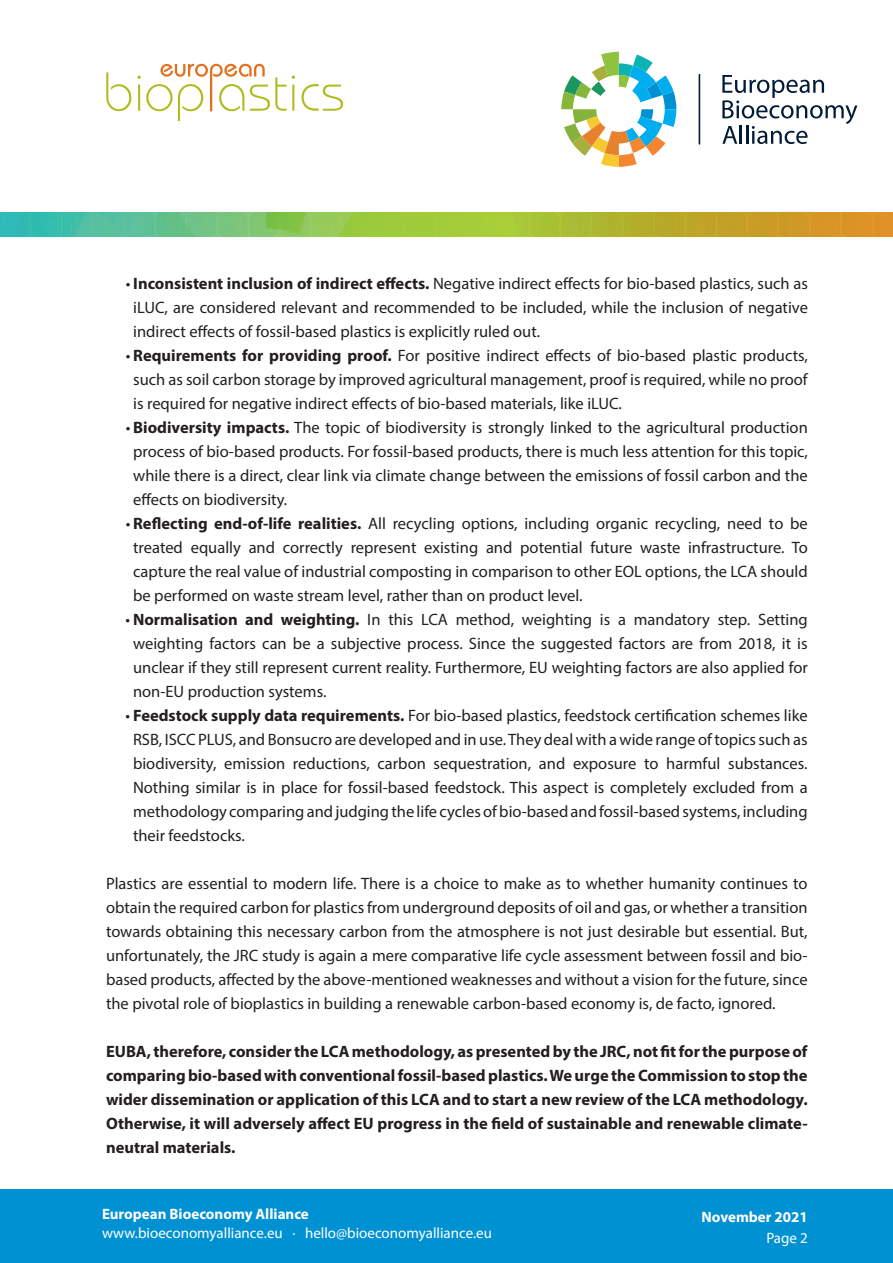
<style>
.page{position:relative;width:893px;height:1263px;background:#fff}
.page>*{position:absolute;margin:0;border:0;box-sizing:border-box;transform-origin:0 0}
.t1{font:16.5px/24px "Myriad Pro";color:#231f20;text-align:justify}
.t2{font:700 16.5px/24px "Myriad Pro";color:#231f20;text-align:justify}
.t3{font:15px "Myriad Pro";color:#fff}
.t4{font:700 15px "Myriad Pro";color:#fff}
.s1{font-weight:700}
</style>
<div class="page">
<div style="left:0;top:1189px;width:893px;height:74px;background:#0091d3"></div>
<hr style="left:699px;top:74px;width:1px;height:71px;background:#001b38">
<svg style="left:722px;top:75px;width:135px;height:69px"></svg>
<svg style="left:561px;top:52px;width:115px;height:115px"></svg>
<img style="left:0;top:213px;width:893px;height:23px">
<svg style="left:106px;top:64px;width:237px;height:57px"></svg>
<p class="t1" style="left:133px;top:271px;width:676px;text-indent:-7px">• <span class="s1">Inconsistent inclusion of indirect effects.</span> Negative indirect effects for bio-based plastics, such as iLUC, are considered relevant and recommended to be included, while the inclusion of negative indirect effects of fossil-based plastics is explicitly ruled out.</p>
<p class="t1" style="left:133px;top:343px;width:676px;text-indent:-7px">• <span class="s1">Requirements for providing proof.</span> For positive indirect effects of bio-based plastic products, such as soil carbon storage by improved agricultural management, proof is required, while no proof is required for negative indirect effects of bio-based materials, like iLUC.</p>
<p class="t1" style="left:133px;top:415px;width:676px;text-indent:-7px">• <span class="s1">Biodiversity impacts.</span> The topic of biodiversity is strongly linked to the agricultural production process of bio-based products. For fossil-based products, there is much less attention for this topic, while there is a direct, clear link via climate change between the emissions of fossil carbon and the effects on biodiversity.</p>
<p class="t1" style="left:133px;top:511px;width:676px;text-indent:-7px">• <span class="s1">Reflecting end-of-life realities.</span> All recycling options, including organic recycling, need to be treated equally and correctly represent existing and potential future waste infrastructure. To capture the real value of industrial composting in comparison to other EOL options, the LCA should be performed on waste stream level, rather than on product level.</p>
<p class="t1" style="left:133px;top:607px;width:676px;text-indent:-7px">• <span class="s1">Normalisation and weighting.</span> In this LCA method, weighting is a mandatory step. Setting weighting factors can be a subjective process. Since the suggested factors are from 2018, it is unclear if they still represent current reality. Furthermore, EU weighting factors are also applied for non-EU production systems.</p>
<p class="t1" style="left:133px;top:703px;width:676px;text-indent:-7px">• <span class="s1">Feedstock supply data requirements.</span> For bio-based plastics, feedstock certification schemes like RSB, ISCC PLUS, and Bonsucro are developed and in use. They deal with a wide range of topics such as biodiversity, emission reductions, carbon sequestration, and exposure to harmful substances.<br>Nothing similar is in place for fossil-based feedstock. This aspect is completely excluded from a methodology comparing and judging the life cycles of bio-based and fossil-based systems, including their feedstocks.</p>
<p class="t1" style="left:106px;top:871px;width:703px">Plastics are essential to modern life. There is a choice to make as to whether humanity continues to obtain the required carbon for plastics from underground deposits of oil and gas, or whether a transition towards obtaining this necessary carbon from the atmosphere is not just desirable but essential. But, unfortunately, the JRC study is again a mere comparative life cycle assessment between fossil and bio&shy;based products, affected by the above-mentioned weaknesses and without a vision for the future, since the pivotal role of bioplastics in building a renewable carbon-based economy is, de facto, ignored.</p>
<p class="t2" style="left:106px;top:1039px;width:703px">EUBA, therefore, consider the LCA methodology, as presented by the JRC, not fit for the purpose of comparing bio-based with conventional fossil-based plastics. We urge the Commission to stop the wider dissemination or application of this LCA and to start a new review of the LCA methodology.<br>Otherwise, it will adversely affect EU progress in the field of sustainable and renewable climate&shy;neutral materials.</p>
<p class="t4" style="left:102px;top:1204px;width:208px">European Bioeconomy Alliance</p>
<p class="t3" style="left:102px;top:1224px;width:391px">www.bioeconomyalliance.eu · hello@bioeconomyalliance.eu</p>
<p class="t4" style="left:702px;top:1207px;width:108px">November 2021</p>
<p class="t3" style="left:766px;top:1228px;width:43px">Page 2</p>
</div>
